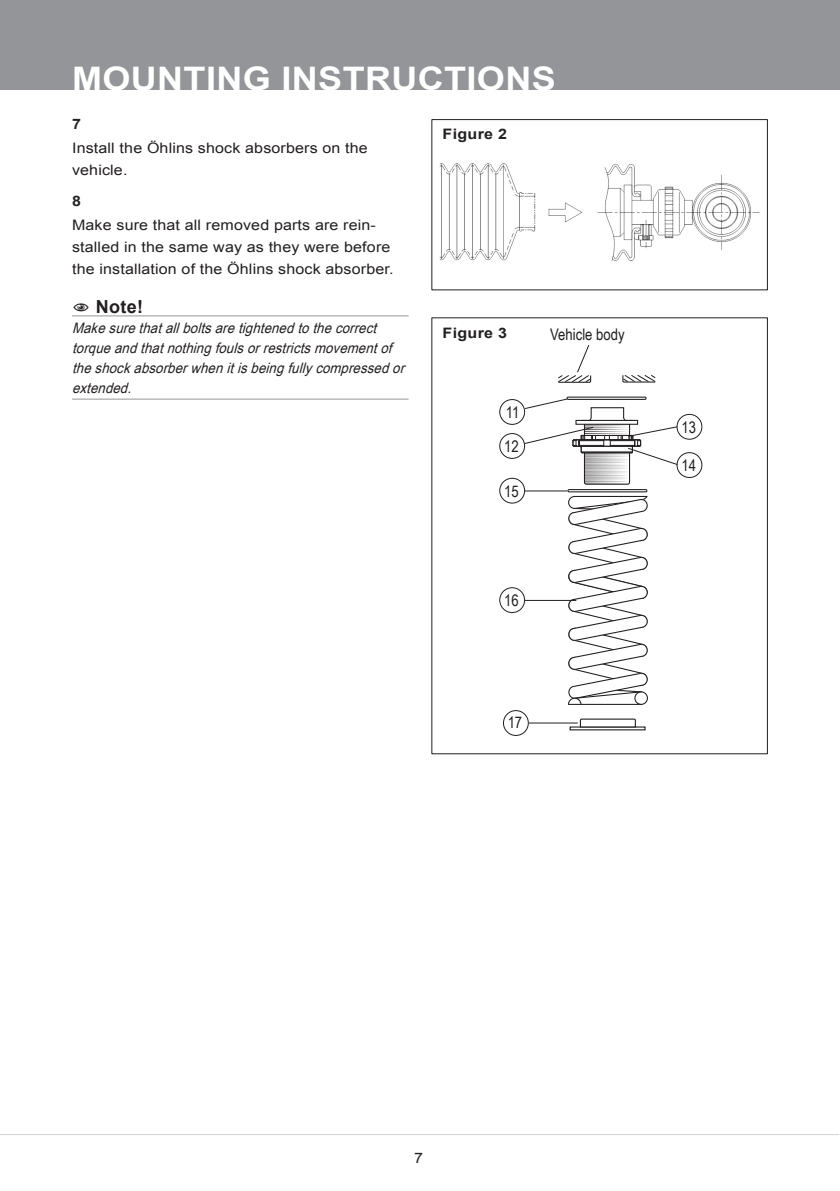
<style>
.page{position:relative;width:840px;height:1191px;background:#fff}
.page>*{position:absolute;margin:0;border:0;box-sizing:border-box;transform-origin:0 0}
.t1{font:700 32.4px "Arial";letter-spacing:.01em;color:#fff;scale:1.11 1}
.t2{font:700 18px "Arial";color:#231f20}
.t3{font:16px/34px "Arial Narrow";color:#231f20}
.t4{font:14.4px/22px "Arial";letter-spacing:.01em;color:#231f20;scale:1.11 1}
.t5{font:italic 14.4px/20px "Arial Narrow";color:#231f20;scale:1.11 1}
.t6{font:700 14.4px "Arial";letter-spacing:.02em;color:#231f20;scale:1.11 1}
</style>
<div class="page">
<div style="left:0;top:0;width:839px;height:90px;background:#939598"></div>
<hr style="left:0;top:1134px;width:838px;height:1px;background:#d1d2d4">
<svg style="left:566px;top:495px;width:82px;height:210px"></svg>
<hr style="left:567px;top:704px;width:73px;height:1px;background:#231f20">
<svg style="left:579px;top:718px;width:57px;height:10px"></svg>
<div style="left:567px;top:489px;width:80px;height:3px;border:1px solid #231f20"></div>
<svg style="left:622px;top:375px;width:34px;height:8px"></svg>
<div style="left:566px;top:396px;width:80px;height:4px;border:1px solid #231f20"></div>
<div style="left:431px;top:119px;width:336px;height:171px;border:1px solid #231f20"></div>
<hr style="left:72px;top:315px;width:336px;height:1px;background:#939598">
<hr style="left:72px;top:399px;width:336px;height:1px;background:#939598">
<svg style="left:558px;top:345px;width:33px;height:38px"></svg>
<svg style="left:523px;top:398px;width:153px;height:87px"></svg>
<img style="left:439px;top:163px;width:320px;height:98px">
<div style="left:499px;top:399px;width:26px;height:26px;border:1px solid #231f20;border-radius:50%"></div>
<div style="left:499px;top:433px;width:26px;height:26px;border:1px solid #231f20;border-radius:50%"></div>
<div style="left:676px;top:414px;width:26px;height:26px;border:1px solid #231f20;border-radius:50%"></div>
<div style="left:676px;top:452px;width:26px;height:26px;border:1px solid #231f20;border-radius:50%"></div>
<hr style="left:524px;top:600px;width:52px;height:1px;background:#231f20">
<hr style="left:528px;top:722px;width:49px;height:1px;background:#231f20">
<div style="left:499px;top:587px;width:26px;height:26px;border:1px solid #231f20;border-radius:50%"></div>
<div style="left:502px;top:710px;width:26px;height:26px;border:1px solid #231f20;border-radius:50%"></div>
<hr style="left:524px;top:490px;width:42px;height:1px;background:#231f20">
<div style="left:499px;top:478px;width:26px;height:25px;border:1px solid #231f20;border-radius:50%"></div>
<div style="left:523px;top:156px;width:13px;height:36px;background:#fff"></div>
<h1 class="t1" style="left:72px;top:57px;width:437px">MOUNTING INSTRUCTIONS</h1>
<p class="t6" style="left:72px;top:114px;width:10px">7</p>
<p class="t4" style="left:72px;top:137px;width:268px">Install the Öhlins shock absorbers on the vehicle.</p>
<p class="t6" style="left:72px;top:191px;width:10px">8</p>
<p class="t4" style="left:72px;top:214px;width:291px">Make sure that all removed parts are rein&shy;stalled in the same way as they were before the installation of the Öhlins shock absorber.</p>
<p class="t2" style="left:96px;top:295px;width:49px">Note!</p>
<p class="t5" style="left:72px;top:317px;width:305px">Makesurethatallboltsaretightenedtothecorrect torqueandthatnothingfoulsorrestrictsmovementof theshockabsorberwhenitisbeingfullycompressedor extended.</p>
<p class="t3" style="left:550px;top:317px;width:76px">Vehicle body</p>
<p class="t6" style="left:442px;top:124px;width:60px">Figure 2</p>
<p class="t6" style="left:442px;top:324px;width:60px">Figure 3</p>
<p class="t3" style="left:504px;top:395px;width:17px">11<br>12</p>
<p class="t3" style="left:504px;top:473px;width:16px">15</p>
<p class="t3" style="left:504px;top:583px;width:16px">16</p>
<p class="t3" style="left:507px;top:705px;width:16px">17</p>
<p class="t3" style="left:681px;top:409px;width:16px">13</p>
<p class="t3" style="left:681px;top:448px;width:16px">14</p>
<p class="t4" style="left:414px;top:1147px;width:10px">7</p>
</div>
